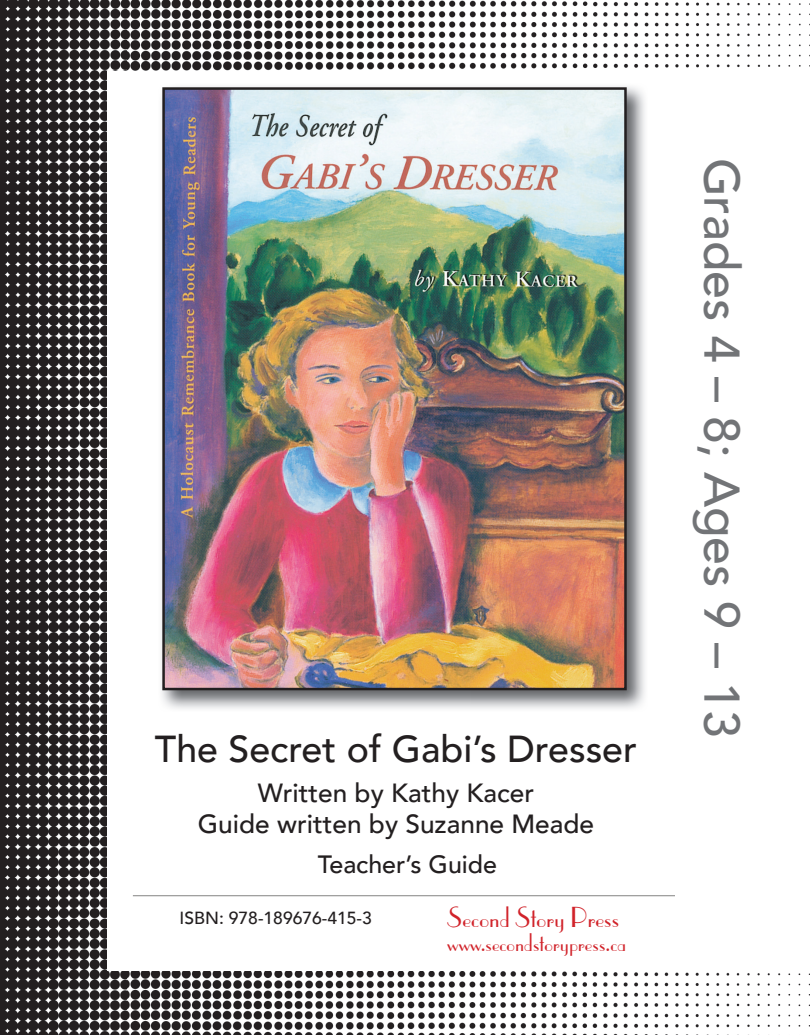
<style>
.page{position:relative;width:810px;height:1035px;background:#fff}
.page>*{position:absolute;margin:0;border:0;box-sizing:border-box;transform-origin:0 0}
.t1{font:500 50px "Avenir";color:#727477}
.t2{font:500 37.5px "Avenir";color:#231f20}
.t3{font:27.5px "Parisian";color:#d1232a}
.t4{font:500 26.25px/31.2px "Avenir";color:#231f20;text-align:center}
.t5{font:500 25px "Avenir";color:#231f20}
.t6{font:23.75px "Parisian";color:#d1232a}
.t7{font:500 17.5px "Avenir";color:#231f20}
</style>
<div class="page">
<img style="left:0;top:0;width:127px;height:1035px">
<img style="left:127px;top:0;width:683px;height:71px">
<img style="left:127px;top:971px;width:683px;height:64px">
<div style="left:107px;top:71px;width:703px;height:899px;background:#fff"></div>
<img style="left:161px;top:86px;width:484px;height:623px">
<img style="left:165px;top:90px;width:459px;height:597px">
<div style="left:162px;top:87px;width:465px;height:603px;border:2px solid #231f20"></div>
<hr style="left:133px;top:895px;width:542px;height:1px;background:#9c9c9b">
<h2 class="t2" style="left:155px;top:717px;width:484px">The Secret of Gabi’s Dresser</h2>
<p class="t4" style="left:198px;top:776px;width:398px">Written by Kathy Kacer<br>Guide written by Suzanne Meade</p>
<p class="t5" style="left:318px;top:842px;width:181px">Teacher’s Guide</p>
<p class="t7" style="left:180px;top:903px;width:194px">ISBN: 978-189676-415-3</p>
<p class="t3" style="left:447px;top:902px;width:174px">Second Story Press</p>
<p class="t6" style="left:447px;top:929px;width:180px">www.secondstorypress.ca</p>
<h1 class="t1" style="left:765px;top:158px;width:581px;rotate:90deg">Grades 4 – 8; Ages 9 – 13</h1>
</div>
